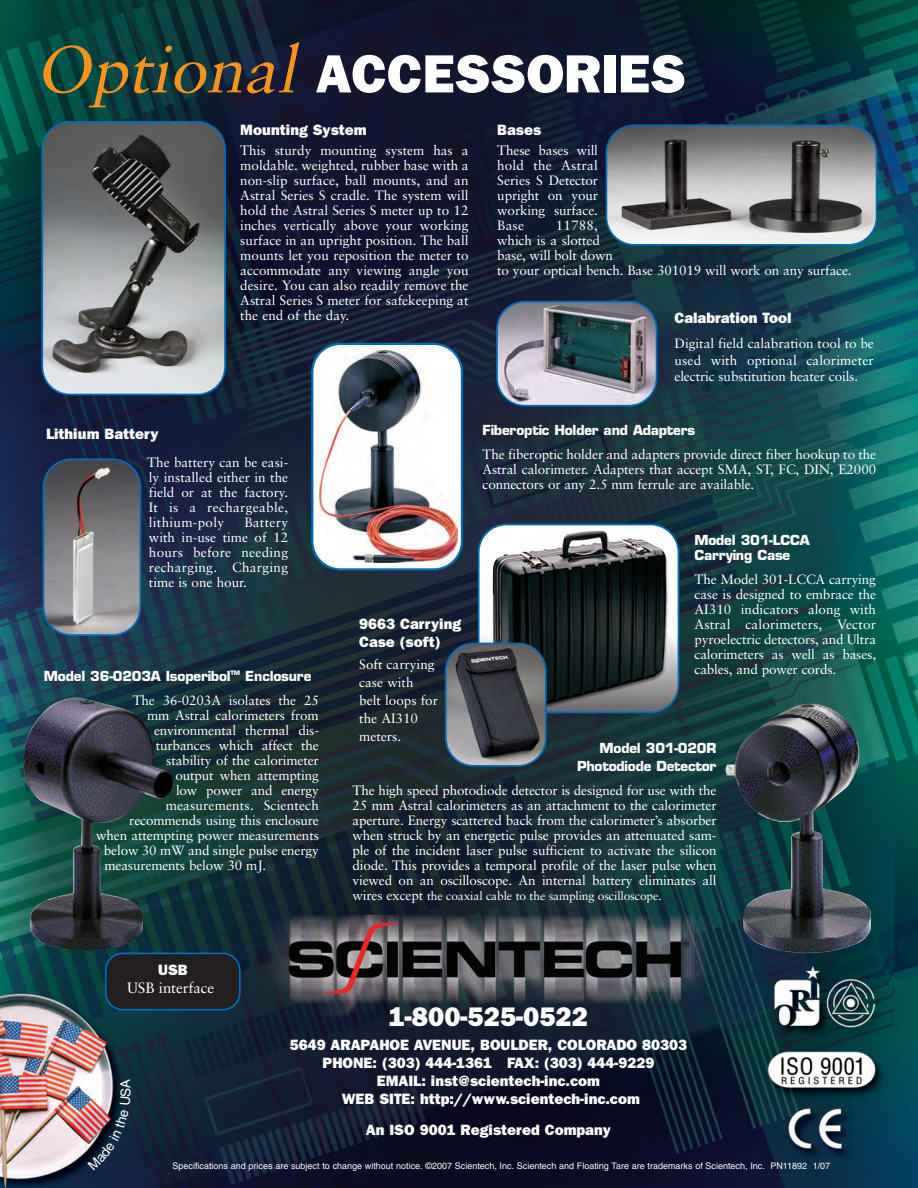
<style>
.page{position:relative;width:918px;height:1188px;background:#fff}
.page>*{position:absolute;margin:0;border:0;box-sizing:border-box;transform-origin:0 0}
.t1{font:800 54px "Franklin Gothic";color:#fff}
.t2{font:800 27px "Franklin Gothic";color:#fff}
.t3{font:800 15px/18px "Franklin Gothic";color:#fff;text-align:center}
.t4{font:15px "Sabon";letter-spacing:-.005em;color:#fff}
.t5{font:13.5px/15px "Sabon";letter-spacing:-.01em;color:#fff;text-align:justify}
.t6{font:700 13.5px/15px "Eurostile";letter-spacing:-.015em;color:#fff}
.t7{font:13.5px "Sabon";letter-spacing:.01em;color:#fff}
.t8{font:12px "Sabon";letter-spacing:-.01em;color:#fff}
.t9{font:9px "Helvetica";color:#fff}
.t10{font:700 6px "Eurostile";color:#fff}
.s1{font-family:"Sabon";font-weight:400;font-style:italic;font-size:66px;color:#f7931d}
.s2{font-size:13.5px}
</style>
<div class="page">
<img style="left:0;top:0;width:918px;height:1188px">
<svg style="left:43px;top:458px;width:98px;height:178px;background:#7a7f85"></svg>
<svg style="left:105px;top:952px;width:136px;height:59px;background:#1e262d"></svg>
<img style="left:726px;top:704px;width:145px;height:250px">
<img style="left:23px;top:698px;width:150px;height:253px">
<svg style="left:41px;top:121px;width:185px;height:274px;background:#7a7f82"></svg>
<svg style="left:311px;top:301px;width:368px;height:466px;background:#515b64"></svg>
<svg style="left:605px;top:124px;width:273px;height:122px;background:#84888c"></svg>
<svg style="left:88px;top:1079px;width:43px;height:91px;background:#50505f"></svg>
<h1 class="t1" style="left:35px;top:42px;width:652px"><span class="s1">Optional</span> ACCESSORIES</h1>
<p class="t3" style="left:240px;top:121px;width:128px">Mounting System</p>
<p class="t5" style="left:240px;top:144px;width:230px">This sturdy mounting system has a moldable. weighted, rubber base with a non-slip surface, ball mounts, and an Astral Series S cradle. The system will hold the Astral Series S meter up to 12 inches vertically above your working surface in an upright position. The ball mounts let you reposition the meter to accommodate any viewing angle you desire. You can also readily remove the Astral Series S meter for safekeeping at the end of the day.</p>
<p class="t3" style="left:497px;top:121px;width:45px">Bases</p>
<p class="t5" style="left:497px;top:144px;width:102px">These bases will hold the Astral Series S Detector upright on your working surface.<br>Base</p>
<p class="t5" style="left:497px;top:219px;width:356px;text-align:left;text-indent:59px">11788,<br>which is a slotted<br>base, will bolt down<br>to your optical bench. Base 301019 will work on any surface.</p>
<p class="t3" style="left:675px;top:309px;width:119px">Calabration Tool</p>
<p class="t5" style="left:675px;top:336px;width:201px;line-height:16.5px">Digital field calabration tool to be used with optional calorimeter electric substitution heater coils.</p>
<p class="t3" style="left:46px;top:425px;width:114px">Lithium Battery</p>
<p class="t5" style="left:147px;top:456px;width:142px">The battery can be easi&shy;ly installed either in the field or at the factory.<br>It is a rechargeable, lithium-poly</p>
<p class="t5" style="left:149px;top:516px;width:141px;text-indent:95px">Battery with in-use time of 12 hours before needing recharging. Charging time is one hour.</p>
<p class="t6" style="left:44px;top:670px;width:188px">Model 36-0203A Isoperibol</p>
<p class="t10" style="left:230px;top:671px;width:11px">TM</p>
<p class="t6" style="left:245px;top:670px;width:68px">Enclosure</p>
<p class="t5" style="left:133px;top:694px;width:188px">The 36-0203A isolates the 25</p>
<p class="t5" style="left:147px;top:709px;width:173px">mm Astral calorimeters from</p>
<p class="t5" style="left:154px;top:724px;width:166px">environmental thermal dis-</p>
<p class="t5" style="left:156px;top:739px;width:165px">turbances which affect the</p>
<p class="t5" style="left:166px;top:754px;width:154px">stability of the calorimeter</p>
<p class="t5" style="left:175px;top:769px;width:145px">output when attempting</p>
<p class="t5" style="left:176px;top:784px;width:144px">low power and energy</p>
<p class="t7" style="left:166px;top:800px;width:155px">measurements. Scientech</p>
<p class="t5" style="left:129px;top:814px;width:191px">recommends using this enclosure</p>
<p class="t5" style="left:96px;top:829px;width:224px">when attempting power measurements</p>
<p class="t5" style="left:104px;top:844px;width:216px">below 30 mW and single pulse energy</p>
<p class="t5" style="left:104px;top:859px;width:163px">measurements below 30 mJ.</p>
<p class="t3" style="left:158px;top:961px;width:31px">USB</p>
<p class="t4" style="left:127px;top:982px;width:88px">USB interface</p>
<p class="t6" style="left:483px;top:424px;width:214px">Fiberoptic Holder and Adapters</p>
<p class="t5" style="left:483px;top:447px;width:395px">The fiberoptic holder and adapters provide direct fiber hookup to the Astral calorimeter. Adapters that accept SMA, ST, FC, DIN, E2000 connectors or any 2.5 mm ferrule are available.</p>
<p class="t6" style="left:694px;top:534px;width:117px">Model 301-LCCA<br>Carrying Case</p>
<p class="t5" style="left:694px;top:573px;width:183px">The Model 301-LCCA carrying case is designed to embrace the AI310 indicators along with Astral calorimeters, Vector pyroelectric detectors, and Ultra calorimeters as well as bases, cables, and power cords.</p>
<p class="t3" style="left:359px;top:614px;width:103px;text-align:left">9663 Carrying<br>Case (soft)</p>
<p class="t5" style="left:359px;top:656px;width:80px;line-height:18px;text-align:left">Soft carrying case with belt loops for the AI310 meters.</p>
<p class="t6" style="left:577px;top:740px;width:141px;line-height:18px;text-align:right">Model 301-020R<br>Photodiode Detector</p>
<p class="t5" style="left:352px;top:783px;width:366px">The high speed photodiode detector is designed for use with the 25 mm Astral calorimeters as an attachment to the calorimeter aperture. Energy scattered back from the calorimeter’s absorber when struck by an energetic pulse provides an attenuated sam&shy;ple of the incident laser pulse sufficient to activate the silicon diode. This provides a temporal profile of the laser pulse when viewed on an oscilloscope. An internal battery eliminates all</p>
<p class="t8" style="left:353px;top:890px;width:311px"><span class="s2">wires except</span> the coaxial cable to the sampling oscilloscope.</p>
<h2 class="t2" style="left:389px;top:1001px;width:201px">1-800-525-0522</h2>
<p class="t3" style="left:290px;top:1036px;width:399px">5649 ARAPAHOE AVENUE, BOULDER, COLORADO 80303<br>PHONE: (303) 444-1361 FAX: (303) 444-9229<br>EMAIL: inst@scientech-inc.com<br>WEB SITE: http://www.scientech-inc.com</p>
<p class="t3" style="left:366px;top:1121px;width:246px">An ISO 9001 Registered Company</p>
<p class="t9" style="left:173px;top:1163px;width:659px">Specifications and prices are subject to change without notice. ©2007 Scientech, Inc. Scientech and Floating Tare are trademarks of Scientech, Inc. PN11892 1/07</p>
</div>
